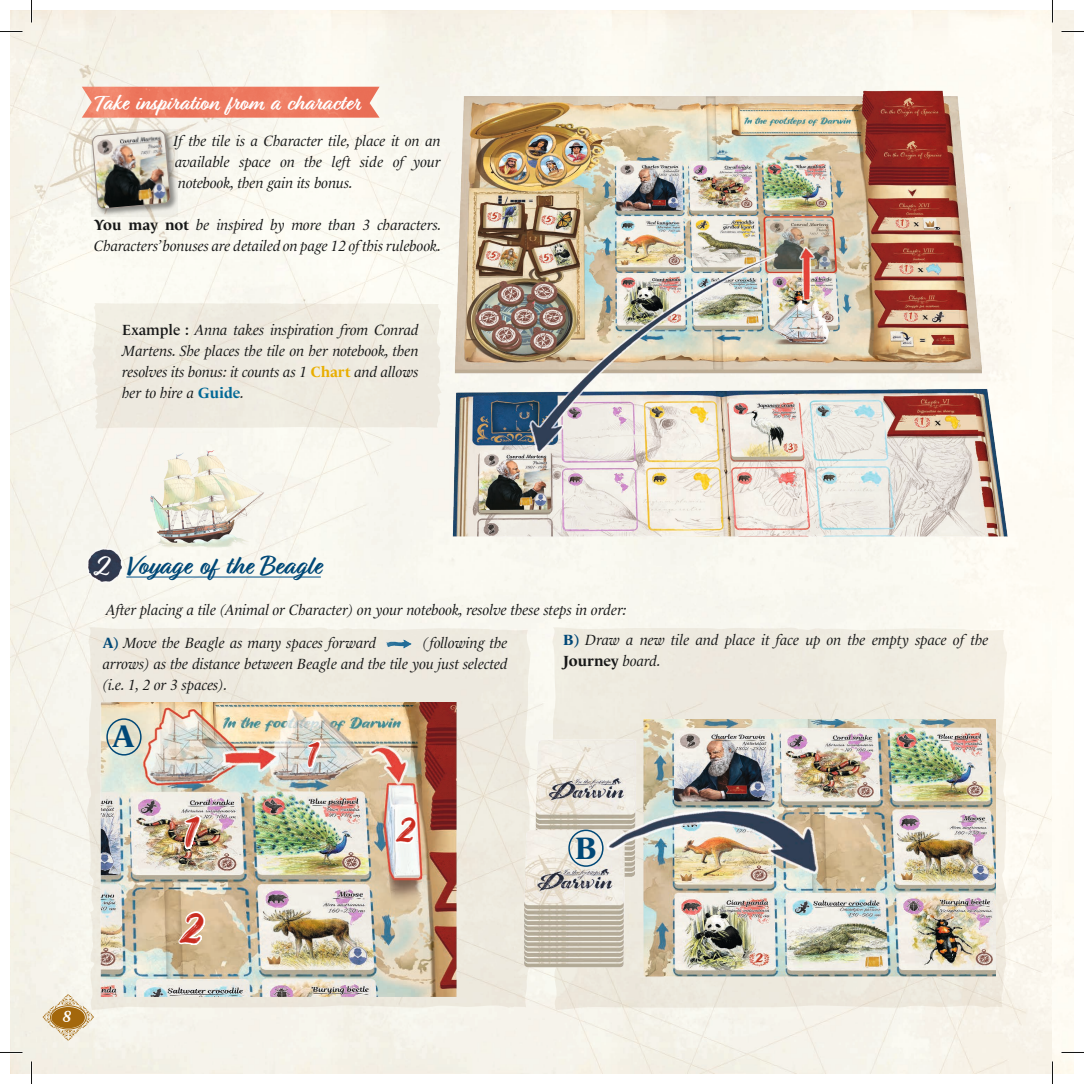
<style>
.page{position:relative;width:1084px;height:1084px;background:#fff}
.page>*{position:absolute;margin:0;border:0;box-sizing:border-box;transform-origin:0 0}
.t1{font:44.1px "James Stroker";color:#ca2c20}
.t2{font:36px "James Stroker";color:#ca2c20}
.t3{font:700 31.5px "Le Monde Livre Cla Std";color:#004877}
.t4{font:700 27px "Relation";letter-spacing:.005em;color:#004877}
.t5{font:700 22.5px "Relation";color:#fff}
.t6{font:italic 15px/21px "Le Monde Livre Cla Std";color:#171818;text-align:justify}
.t7{font:15px "Magnolia Script";color:#fff}
.s1{font-weight:700;font-style:normal}
.s2{font-weight:600;font-style:normal}
.s3{font-weight:700;font-style:normal;color:#e9ae00}
.s4{font-weight:700;font-style:normal;color:#006896}
.s5{color:#fff}
.s6{font-weight:700;font-style:normal;color:#004877}
</style>
<div class="page">
<img style="left:10px;top:10px;width:1063px;height:1063px">
<svg style="left:43px;top:994px;width:51px;height:46px"></svg>
<svg style="left:85px;top:625px;width:446px;height:384px;fill:#eee9df"></svg>
<svg style="left:548px;top:626px;width:459px;height:384px;fill:#efebe0"></svg>
<div style="left:91px;top:302px;width:346px;height:126px;background:#eeeadf"></div>
<div style="left:91px;top:129px;width:87px;height:87px;background:#171818;opacity:.48"></div>
<img style="left:92px;top:130px;width:78px;height:79px">
<img style="left:527px;top:719px;width:468px;height:272px">
<img style="left:85px;top:702px;width:442px;height:299px">
<img style="left:437px;top:70px;width:570px;height:473px">
<img style="left:144px;top:443px;width:126px;height:116px">
<img style="left:87px;top:546px;width:36px;height:39px">
<div style="left:106px;top:718px;width:36px;height:37px;border:2px solid #004877;border-radius:50%"></div>
<div style="left:568px;top:829px;width:35px;height:37px;border:2px solid #004877;border-radius:50%"></div>
<img style="left:82px;top:87px;width:297px;height:31px">
<hr style="left:126px;top:576px;width:195px;height:1px;background:#005088">
<img style="left:381px;top:636px;width:36px;height:16px">
<img style="left:136px;top:791px;width:115px;height:224px">
<img style="left:361px;top:788px;width:91px;height:112px">
<svg style="left:305px;top:722px;width:23px;height:76px"></svg>
<hr style="left:0;top:1051px;width:22px;height:2px;background:#fff">
<hr style="left:1061px;top:1051px;width:22px;height:2px;background:#fff">
<hr style="left:1051px;top:0;width:2px;height:23px;background:#fff">
<hr style="left:1051px;top:1061px;width:2px;height:22px;background:#fff">
<svg style="left:0;top:31px;width:22px;height:1px"></svg>
<svg style="left:1061px;top:31px;width:22px;height:1px"></svg>
<svg style="left:0;top:1052px;width:22px;height:1px"></svg>
<svg style="left:1061px;top:1052px;width:22px;height:1px"></svg>
<svg style="left:31px;top:0;width:1px;height:23px"></svg>
<svg style="left:31px;top:1061px;width:1px;height:22px"></svg>
<svg style="left:1052px;top:0;width:1px;height:23px"></svg>
<svg style="left:1052px;top:1061px;width:1px;height:22px"></svg>
<h3 class="t5" style="left:94px;top:90px;width:267px">Take inspiration from a character</h3>
<p class="t6" style="left:174px;top:130px;width:268px">Ifthe tile is a Character tile, place it on an available space on the left side of your notebook, then gain its bonus.</p>
<p class="t6" style="left:94px;top:214px;width:349px"><span class="s1">You may not</span> be inspired by more than 3 characters.<br>Characters’ bonuses are detailed on page 12 ofthis rulebook.</p>
<p class="t6" style="left:122px;top:319px;width:298px"><span class="s2">Example :</span> Anna takes inspiration from Conrad Martens. She places the tile on her notebook, then resolves its bonus: it counts as 1 <span class="s3">Chart</span> and allows her to hire a <span class="s4">Guide</span>.</p>
<h3 class="t4" style="left:94px;top:549px;width:229px"><span class="s5">2</span> Voyage of the Beagle</h3>
<p class="t6" style="left:106px;top:599px;width:522px">After placing a tile (Animal or Character) on your notebook, resolve these steps in order:</p>
<p class="t6" style="left:103px;top:632px;width:275px"><span class="s6">A)</span> Move the Beagle as many spaces forward</p>
<p class="t6" style="left:103px;top:632px;width:406px;text-indent:320px">(following the arrows) as the distance between Beagle and the tile you just selected (i.e. 1, 2 or 3 spaces).</p>
<p class="t6" style="left:563px;top:629px;width:427px"><span class="s6">B)</span> Draw a new tile and place it face up on the empty space ofthe<br><span class="s1">Journey</span> board.</p>
<h3 class="t3" style="left:112px;top:717px;width:24px">A</h3>
<h2 class="t2" style="left:306px;top:738px;width:11px">1</h2>
<h1 class="t1" style="left:183px;top:812px;width:13px">1</h1>
<h2 class="t2" style="left:396px;top:813px;width:19px">2</h2>
<h1 class="t1" style="left:180px;top:907px;width:23px">2</h1>
<h3 class="t3" style="left:574px;top:830px;width:23px">B</h3>
<p class="t7" style="left:63px;top:1005px;width:10px">8</p>
</div>
